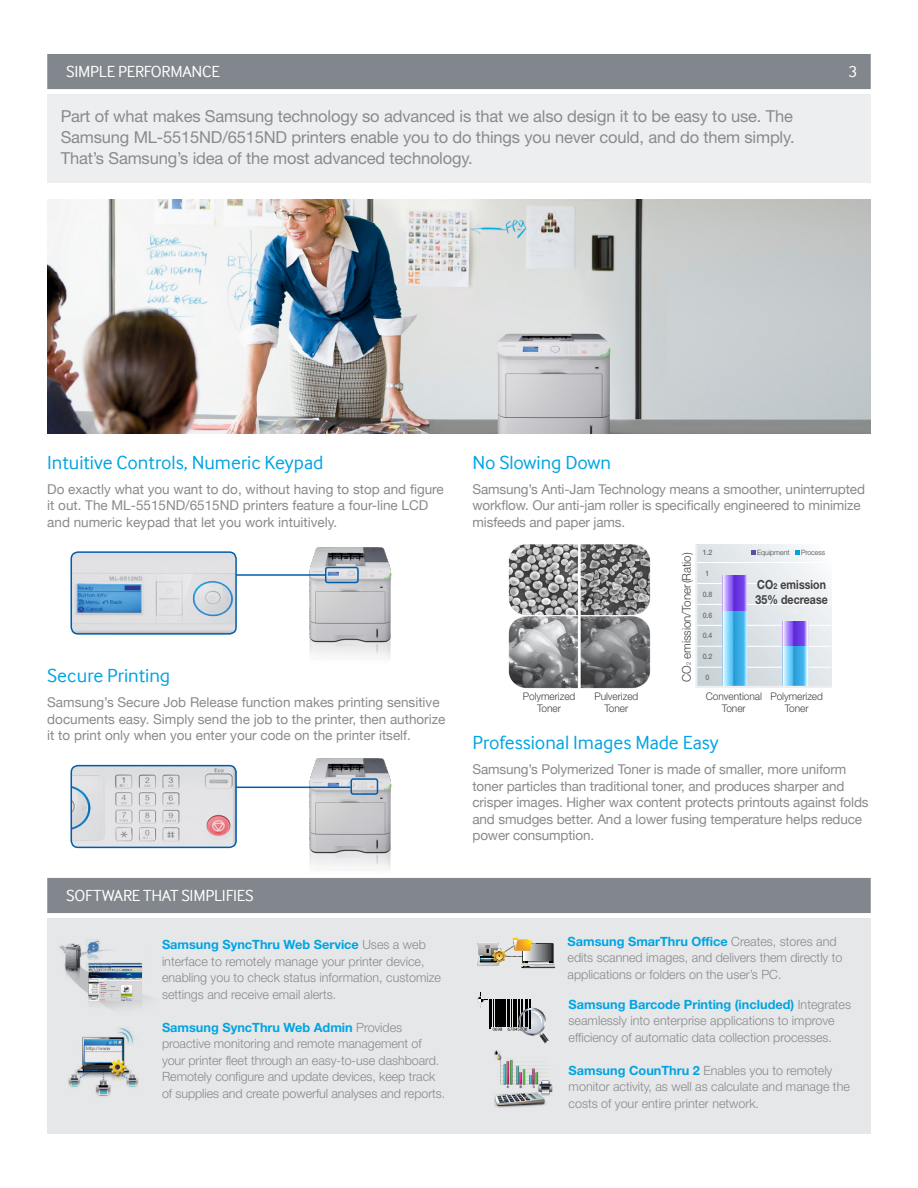
<style>
.page{position:relative;width:918px;height:1188px;background:#fff}
.page>*{position:absolute;margin:0;border:0;box-sizing:border-box;transform-origin:0 0}
.t1{font:19.5px "Samsung Inter Face";color:#00a4e3}
.t2{font:16.5px/21px "Helvetica Neue";letter-spacing:-.01em;color:#8a8a8d;text-align:justify}
.t3{font:16.5px "Samsung Inter Face";letter-spacing:-.015em;color:#fff}
.t4{font:13.5px/16.5px "Helvetica Neue";letter-spacing:-.01em;color:#8a8a8d}
.t5{font:300 12.75px/16.5px "Helvetica Neue";color:#8a8a8d}
.t6{font:700 12.45px/14.7px "Helvetica Neue";color:#414042;scale:.86 1}
.t7{font:300 12px "Helvetica Neue";letter-spacing:-.005em;color:#414042;scale:.96 1}
.t8{font:300 10.5px/12px "Helvetica Neue";letter-spacing:-.005em;color:#414042;text-align:center}
.t9{font:500 7.5px "Helvetica Neue";color:#6d6e71;scale:.93 1}
.t10{font:300 7.2px "Helvetica Neue";letter-spacing:-.005em;color:#414042}
.s1{font-weight:700;color:#00a4e3}
.s2{font-size:6px}
.s3{font-size:8.25px}
</style>
<div class="page">
<div style="left:47px;top:94px;width:824px;height:89px;background:#edeeef"></div>
<div style="left:47px;top:54px;width:824px;height:35px;background:#81878d"></div>
<div style="left:47px;top:878px;width:824px;height:35px;background:#81878d"></div>
<img style="left:309px;top:547px;width:83px;height:112px">
<img style="left:307px;top:758px;width:88px;height:130px">
<img style="left:47px;top:199px;width:823px;height:234px">
<div style="left:47px;top:918px;width:824px;height:216px;background:#e6e7e8"></div>
<img style="left:68px;top:1028px;width:70px;height:68px">
<img style="left:495px;top:1050px;width:57px;height:57px">
<hr style="left:489px;top:999px;width:1px;height:30px;background:#000">
<hr style="left:490px;top:999px;width:1px;height:30px;background:#000">
<svg style="left:477px;top:996px;width:8px;height:7px"></svg>
<svg style="left:492px;top:999px;width:57px;height:45px"></svg>
<svg style="left:475px;top:938px;width:81px;height:30px"></svg>
<img style="left:508px;top:544px;width:143px;height:144px">
<svg style="left:695px;top:544px;width:137px;height:144px;background:#cbd9ec"></svg>
<div style="left:350px;top:778px;width:28px;height:17px;border:2px solid #005daa;border-radius:2px"></div>
<hr style="left:235px;top:787px;width:115px;height:1px;background:#005daa">
<div style="left:325px;top:567px;width:34px;height:16px;border:2px solid #005daa;border-radius:2px"></div>
<hr style="left:225px;top:574px;width:100px;height:2px;background:#005daa">
<img style="left:71px;top:552px;width:163px;height:82px">
<div style="left:71px;top:551px;width:166px;height:84px;border:2px solid #005daa;border-radius:7px"></div>
<img style="left:71px;top:766px;width:165px;height:81px">
<div style="left:71px;top:765px;width:166px;height:83px;border:2px solid #005daa;border-radius:7px"></div>
<img style="left:59px;top:939px;width:91px;height:71px">
<img style="left:89px;top:966px;width:53px;height:35px">
<p class="t3" style="left:66px;top:62px;width:155px">SIMPLE PERFORMANCE</p>
<p class="t3" style="left:848px;top:62px;width:10px">3</p>
<p class="t2" style="left:61px;top:105px;width:735px">Part of what makes Samsung technology so advanced is that we also design it to be easy to use. The Samsung ML-5515ND/6515ND printers enable you to do things you never could, and do them simply.<br>That’s Samsung’s idea of the most advanced technology.</p>
<h1 class="t1" style="left:47px;top:451px;width:278px">Intuitive Controls, Numeric Keypad</h1>
<p class="t4" style="left:47px;top:480px;width:398px">Do exactly what you want to do, without having to stop and figure it out. The ML-5515ND/6515ND printers feature a four-line LCD and numeric keypad that let you work intuitively.</p>
<h1 class="t1" style="left:47px;top:665px;width:125px">Secure Printing</h1>
<p class="t4" style="left:47px;top:694px;width:400px">Samsung’s Secure Job Release function makes printing sensitive documents easy. Simply send the job to the printer, then authorize it to print only when you enter your code on the printer itself.</p>
<p class="t3" style="left:66px;top:886px;width:189px">SOFTWARE THAT SIMPLIFIES</p>
<p class="t5" style="left:162px;top:936px;width:281px"><span class="s1">Samsung SyncThru Web Service</span> Uses a web interface to remotely manage your printer device, enabling you to check status information, customize settings and receive email alerts.</p>
<p class="t5" style="left:162px;top:1019px;width:285px"><span class="s1">Samsung SyncThru Web Admin</span> Provides proactive monitoring and remote management of your printer fleet through an easy-to-use dashboard.<br>Remotely configure and update devices, keep track of supplies and create powerful analyses and reports.</p>
<h1 class="t1" style="left:472px;top:451px;width:140px">No Slowing Down</h1>
<p class="t4" style="left:472px;top:480px;width:394px">Samsung’s Anti-Jam Technology means a smoother, uninterrupted workflow. Our anti-jam roller is specifically engineered to minimize misfeeds and paper jams.</p>
<p class="t8" style="left:523px;top:690px;width:54px">Polymerized<br>Toner</p>
<p class="t8" style="left:594px;top:690px;width:46px">Pulverized<br>Toner</p>
<p class="t7" style="left:679px;top:682px;width:136px;rotate:-90deg">CO<span class="s2">2</span> emission/Toner (Ratio)</p>
<p class="t10" style="left:757px;top:548px;width:34px">Equipment</p>
<p class="t10" style="left:801px;top:548px;width:26px">Process</p>
<p class="t9" style="left:703px;top:548px;width:12px">1.2</p>
<p class="t9" style="left:706px;top:569px;width:6px">1</p>
<p class="t9" style="left:703px;top:590px;width:12px">0.8</p>
<p class="t9" style="left:703px;top:610px;width:12px">0.6</p>
<p class="t9" style="left:703px;top:631px;width:12px">0.4</p>
<p class="t9" style="left:703px;top:652px;width:12px">0.2</p>
<p class="t9" style="left:706px;top:673px;width:6px">0</p>
<p class="t8" style="left:706px;top:690px;width:58px">Conventional<br>Toner</p>
<p class="t6" style="left:755px;top:577px;width:86px;rotate:-1deg">CO<span class="s3">2</span> emission<br>35% decrease</p>
<p class="t8" style="left:770px;top:690px;width:54px">Polymerized<br>Toner</p>
<h1 class="t1" style="left:472px;top:732px;width:248px">Professional Images Made Easy</h1>
<p class="t4" style="left:472px;top:761px;width:398px">Samsung’s Polymerized Toner is made of smaller, more uniform toner particles than traditional toner, and produces sharper and crisper images. Higher wax content protects printouts against folds and smudges better. And a lower fusing temperature helps reduce power consumption.</p>
<p class="t5" style="left:568px;top:933px;width:276px"><span class="s1">Samsung SmarThru Office</span> Creates, stores and edits scanned images, and delivers them directly to applications or folders on the user’s PC.</p>
<p class="t5" style="left:569px;top:996px;width:284px"><span class="s1">Samsung Barcode Printing (included)</span> Integrates seamlessly into enterprise applications to improve efficiency of automatic data collection processes.</p>
<p class="t5" style="left:569px;top:1062px;width:283px"><span class="s1">Samsung CounThru 2</span> Enables you to remotely monitor activity, as well as calculate and manage the costs of your entire printer network.</p>
</div>
